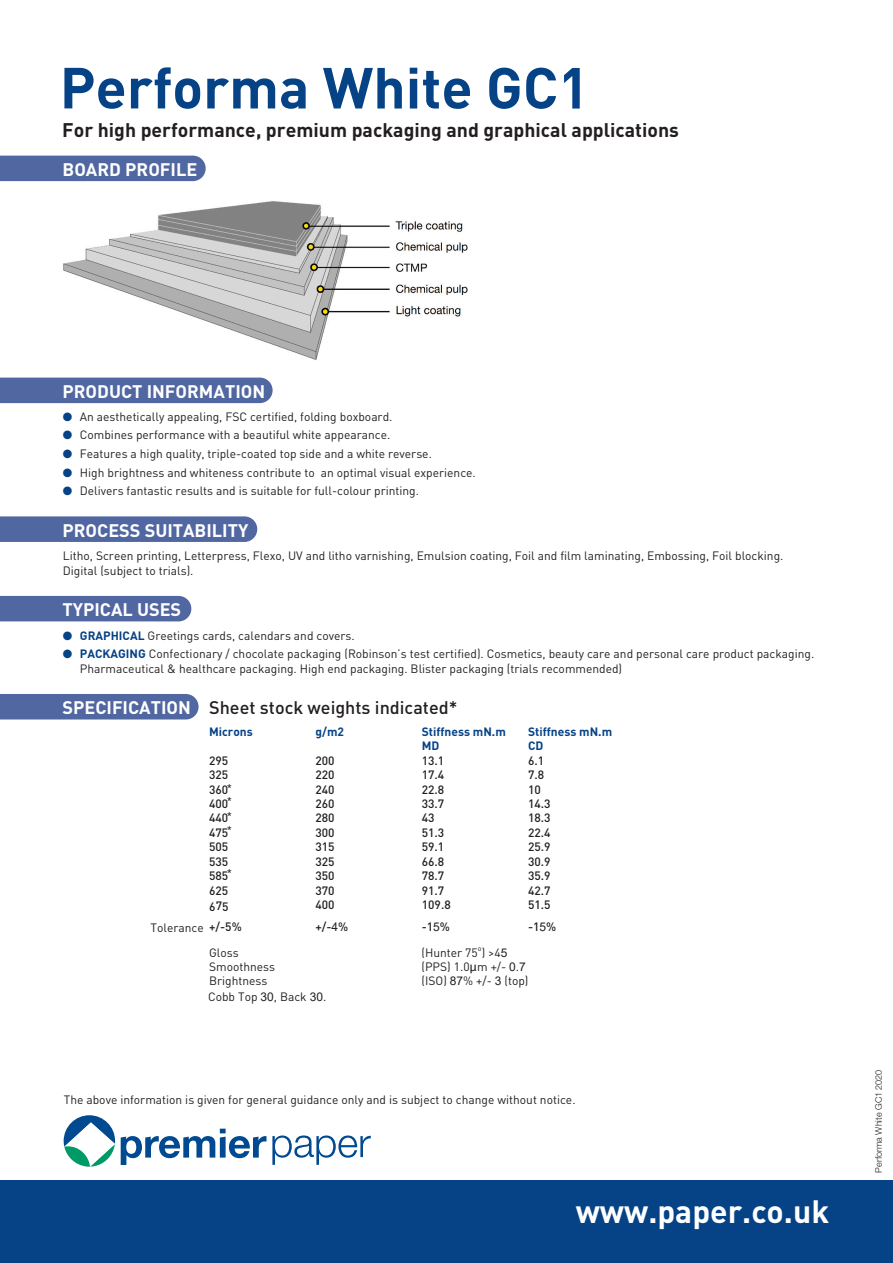
<style>
.page{position:relative;width:893px;height:1263px;background:#fff}
.page>*{position:absolute;margin:0;border:0;box-sizing:border-box;transform-origin:0 0}
.t1{font:700 57px "DINCE";color:#054286}
.t2{font:700 31.95px "DINCE";color:#fff}
.t3{font:700 19.5px "DINCE";color:#231f20}
.t4{font:700 18px "DINCE";color:#fff}
.t5{font:500 18px "DINCE";color:#231f20}
.t6{font:12px/14.4px "DINCE";color:#231f20}
.t7{font:500 12px "DINCE";color:#231f20}
.t8{font:700 12px "DINCE";color:#054286}
.t9{font:12px/15px "Arial";color:#231f20}
.t10{font:300 9px "Helvetica Neue";color:#231f20}
.t11{font:7.2px "DINCE";color:#231f20}
.s1{color:#054286}
.s2{font-weight:700;color:#054286}
.s3{font-family:"Arial";font-weight:400}
.s4{font-weight:500}
.s5{font-family:"Arial"}
.s6{font-family:"Lucida Grande"}
</style>
<div class="page">
<svg style="left:0;top:516px;width:257px;height:26px;background:#556ba3"></svg>
<div style="left:0;top:596px;width:191px;height:25px;background:#5167a1"></div>
<div style="left:0;top:694px;width:199px;height:25px;background:#5167a1"></div>
<div style="left:0;top:378px;width:273px;height:25px;background:#5167a1"></div>
<div style="left:0;top:156px;width:206px;height:25px;background:#5167a1"></div>
<img style="left:63px;top:201px;width:405px;height:159px">
<svg style="left:64px;top:1115px;width:51px;height:52px"></svg>
<svg style="left:121px;top:1129px;width:145px;height:36px"></svg>
<svg style="left:272px;top:1135px;width:99px;height:30px"></svg>
<div style="left:0;top:1181px;width:893px;height:82px;background:#054286"></div>
<p class="t1" style="left:60px;top:50px;width:531px">Performa White GC1</p>
<p class="t3" style="left:62px;top:117px;width:618px">For high performance, premium packaging and graphical applications</p>
<p class="t4" style="left:63px;top:158px;width:136px">BOARD PROFILE</p>
<p class="t4" style="left:63px;top:379px;width:204px">PRODUCT INFORMATION</p>
<p class="t6" style="left:63px;top:409px;width:331px"><span class="s1">●</span> An aesthetically appealing, FSC certified, folding boxboard.</p>
<p class="t6" style="left:63px;top:428px;width:329px"><span class="s1">●</span> Combines performance with a beautiful white appearance.</p>
<p class="t6" style="left:63px;top:446px;width:370px"><span class="s1">●</span> Features a high quality, triple-coated top side and a white reverse.</p>
<p class="t6" style="left:63px;top:465px;width:414px"><span class="s1">●</span> High brightness and whiteness contribute to an optimal visual experience.</p>
<p class="t6" style="left:63px;top:484px;width:358px"><span class="s1">●</span> Delivers fantastic results and is suitable for full-colour printing.</p>
<p class="t4" style="left:63px;top:519px;width:187px">PROCESS SUITABILITY</p>
<p class="t6" style="left:63px;top:548px;width:722px">Litho, Screen printing, Letterpress, Flexo, UV and litho varnishing, Emulsion coating, Foil and film laminating, Embossing, Foil blocking.<br>Digital (subject to trials).</p>
<p class="t4" style="left:63px;top:598px;width:120px">TYPICAL USES</p>
<p class="t6" style="left:63px;top:628px;width:293px"><span class="s1">●</span> <span class="s2">GRAPHICAL</span> Greetings cards, calendars and covers.</p>
<p class="t6" style="left:80px;top:646px;width:736px;text-indent:-17px"><span class="s1">●</span> <span class="s2">PACKAGING</span> Confectionary / chocolate packaging (Robinson’s test certified). Cosmetics, beauty care and personal care product packaging.<br>Pharmaceutical &amp; healthcare packaging. High end packaging. Blister packaging (trials recommended)</p>
<p class="t4" style="left:63px;top:696px;width:130px">SPECIFICATION</p>
<p class="t8" style="left:209px;top:724px;width:45px">Microns</p>
<p class="t8" style="left:315px;top:724px;width:30px">g/m2</p>
<p class="t8" style="left:422px;top:724px;width:86px">Stiffness mN.m</p>
<p class="t8" style="left:528px;top:724px;width:86px">Stiffness mN.m</p>
<p class="t8" style="left:422px;top:738px;width:19px">MD</p>
<p class="t8" style="left:528px;top:738px;width:17px">CD</p>
<p class="t7" style="left:209px;top:753px;width:21px">295</p>
<p class="t7" style="left:315px;top:753px;width:21px">200</p>
<p class="t7" style="left:422px;top:753px;width:24px">13.1</p>
<p class="t7" style="left:528px;top:753px;width:18px">6.1</p>
<p class="t7" style="left:209px;top:767px;width:21px">325</p>
<p class="t7" style="left:315px;top:767px;width:21px">220</p>
<p class="t7" style="left:422px;top:767px;width:24px">17.4</p>
<p class="t7" style="left:528px;top:767px;width:18px">7.8</p>
<p class="t7" style="left:209px;top:781px;width:24px">360<span class="s3">*</span></p>
<p class="t7" style="left:315px;top:781px;width:21px">240</p>
<p class="t7" style="left:422px;top:781px;width:24px">22.8</p>
<p class="t7" style="left:528px;top:781px;width:14px">10</p>
<p class="t7" style="left:209px;top:796px;width:21px">400</p>
<p class="t7" style="left:315px;top:796px;width:21px">260</p>
<p class="t7" style="left:422px;top:796px;width:24px">33.7</p>
<p class="t7" style="left:528px;top:796px;width:24px">14.3</p>
<p class="t7" style="left:209px;top:810px;width:21px">440</p>
<p class="t7" style="left:315px;top:810px;width:21px">280</p>
<p class="t7" style="left:422px;top:810px;width:14px">43</p>
<p class="t7" style="left:528px;top:810px;width:24px">18.3</p>
<p class="t7" style="left:209px;top:825px;width:21px">475</p>
<p class="t7" style="left:315px;top:825px;width:21px">300</p>
<p class="t7" style="left:422px;top:825px;width:24px">51.3</p>
<p class="t7" style="left:528px;top:825px;width:24px">22.4</p>
<p class="t7" style="left:209px;top:839px;width:21px">505</p>
<p class="t7" style="left:315px;top:839px;width:21px">315</p>
<p class="t7" style="left:422px;top:839px;width:24px">59.1</p>
<p class="t7" style="left:528px;top:839px;width:24px">25.9</p>
<p class="t7" style="left:209px;top:853px;width:21px">535</p>
<p class="t7" style="left:315px;top:853px;width:21px">325</p>
<p class="t7" style="left:422px;top:853px;width:24px">66.8</p>
<p class="t7" style="left:528px;top:853px;width:24px">30.9</p>
<p class="t7" style="left:209px;top:868px;width:21px">585</p>
<p class="t7" style="left:315px;top:868px;width:21px">350</p>
<p class="t7" style="left:422px;top:868px;width:24px">78.7</p>
<p class="t7" style="left:528px;top:868px;width:24px">35.9</p>
<p class="t7" style="left:209px;top:882px;width:21px">625</p>
<p class="t7" style="left:315px;top:882px;width:21px">370</p>
<p class="t7" style="left:422px;top:882px;width:24px">91.7</p>
<p class="t7" style="left:528px;top:882px;width:24px">42.7</p>
<p class="t7" style="left:315px;top:897px;width:21px">400</p>
<p class="t7" style="left:422px;top:897px;width:30px">109.8</p>
<p class="t7" style="left:528px;top:897px;width:24px">51.5</p>
<h3 class="t5" style="left:209px;top:696px;width:250px">Sheet stock weights indicated*</h3>
<p class="t9" style="left:227px;top:794px;width:6px">* *</p>
<p class="t9" style="left:227px;top:823px;width:6px">*</p>
<p class="t9" style="left:227px;top:866px;width:6px">*</p>
<p class="t7" style="left:209px;top:898px;width:21px">6 7 5</p>
<p class="t6" style="left:151px;top:920px;width:93px">Tolerance <span class="s4">+/-5%</span></p>
<p class="t7" style="left:315px;top:919px;width:34px">+/-<span class="s3">4</span>%</p>
<p class="t7" style="left:422px;top:919px;width:30px">-1<span class="s3">5</span>%</p>
<p class="t7" style="left:528px;top:919px;width:30px">-1<span class="s3">5</span>%</p>
<p class="t6" style="left:209px;top:945px;width:68px">Gloss<br>Smoothness<br>Brightness</p>
<p class="t6" style="left:421px;top:945px;width:87px">(Hunter 75 ) &gt;4<span class="s5">5</span></p>
<p class="t11" style="left:478px;top:944px;width:5px">o</p>
<p class="t6" style="left:421px;top:959px;width:109px">(PPS) 1.0<span class="s6">μ</span>m +/- <span class="s5">0.7 </span>(ISO) <span class="s5">87</span>% +/- <span class="s5">3</span> (top)</p>
<p class="t6" style="left:208px;top:989px;width:120px">Cobb Top <span class="s5">30</span>, Back <span class="s5">30</span>.</p>
<p class="t6" style="left:64px;top:1092px;width:513px">The above information is given for general guidance only and is subject to change without notice.</p>
<p class="t2" style="left:576px;top:1190px;width:255px">www.paper.co.uk</p>
<p class="t10" style="left:873px;top:1172px;width:105px;rotate:-90deg">Performa White GC1 2020</p>
</div>
